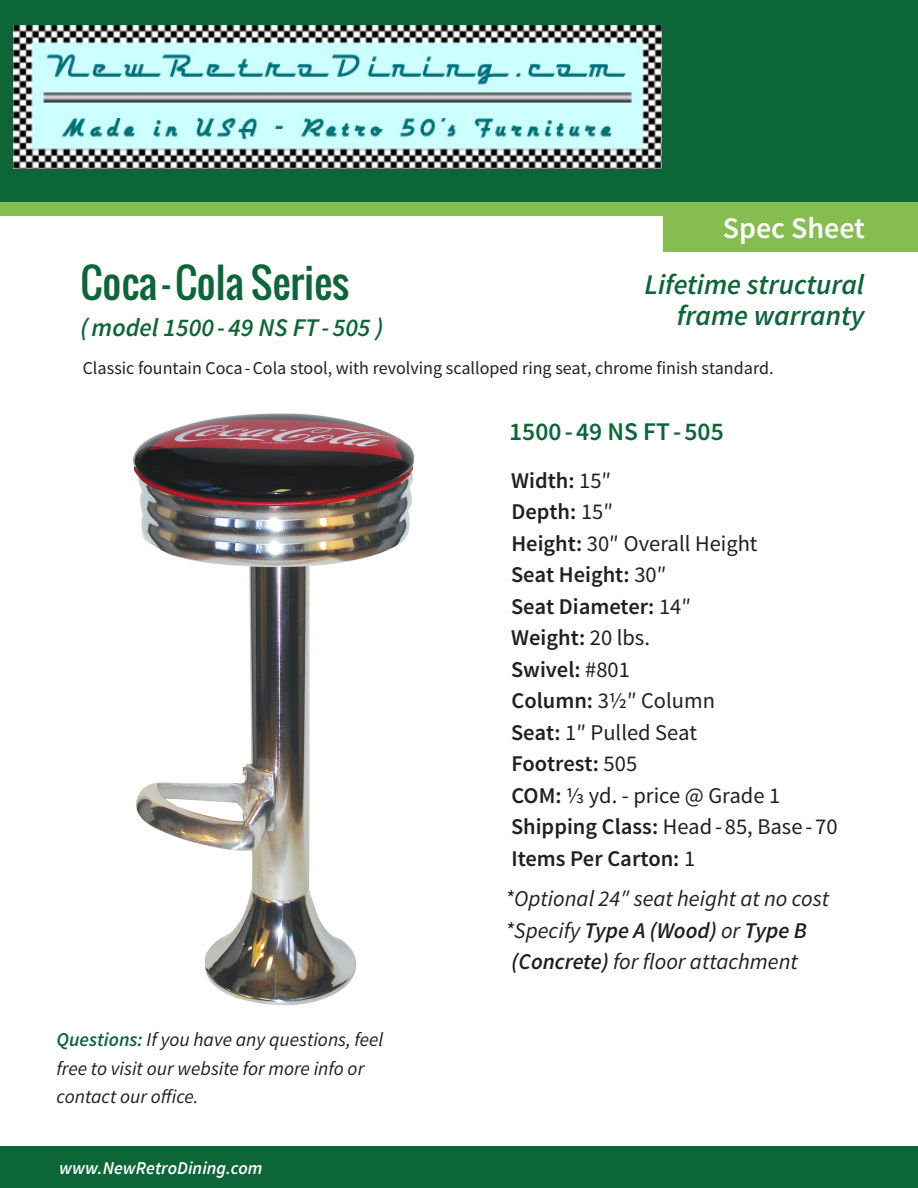
<style>
.page{position:relative;width:918px;height:1188px;background:#fff}
.page>*{position:absolute;margin:0;border:0;box-sizing:border-box;transform-origin:0 0}
.t1{font:40.5px "Oswald";color:#0c6638}
.t2{font:600 30px "Source Sans Pro";color:#fff}
.t3{font:italic 600 28.5px/31.5px "Source Sans Pro";color:#0c6638;text-align:right}
.t4{font:italic 600 25.5px "Source Sans Pro";color:#0c6638}
.t5{font:600 25.5px "Source Sans Pro";color:#0c6638}
.t6{font:600 22.5px/31.5px "Source Sans Pro";color:#231f20}
.t7{font:italic 22.5px/31.5px "Source Sans Pro";color:#231f20}
.t8{font:italic 19.5px/28.5px "Source Sans Pro";color:#231f20}
.t9{font:18px "Source Sans Pro";color:#231f20}
.t10{font:italic 600 18px "Source Sans Pro";color:#fff}
.s1{font-weight:600;color:#0c6638}
.s2{font-weight:400}
.s3{font-weight:600}
</style>
<div class="page">
<div style="left:1px;top:0;width:917px;height:205px;background:#0c6638"></div>
<div style="left:1px;top:202px;width:917px;height:14px;background:#86bd50"></div>
<div style="left:1px;top:1147px;width:917px;height:41px;background:#0c6638"></div>
<div style="left:663px;top:204px;width:255px;height:48px;background:#86bd50"></div>
<img style="left:133px;top:413px;width:281px;height:593px">
<img style="left:13px;top:25px;width:648px;height:144px">
<p class="t1" style="left:81px;top:252px;width:270px">Coca -Cola Series</p>
<p class="t4" style="left:81px;top:312px;width:304px">(model 1500 - 49 NS FT- 505 )</p>
<p class="t2" style="left:723px;top:209px;width:144px">Spec Sheet</p>
<p class="t3" style="left:644px;top:269px;width:222px">Lifetime structural frame warranty</p>
<p class="t9" style="left:83px;top:356px;width:692px">Classic fountain Coca-Cola stool, with revolving scalloped ring seat, chrome finish standard.</p>
<p class="t8" style="left:57px;top:1025px;width:328px"><span class="s1">Questions:</span> If you have any questions, feel free to visit our website for more info or contact our office.</p>
<p class="t10" style="left:59px;top:1157px;width:205px">www.NewRetroDining.com</p>
<p class="t5" style="left:509px;top:415px;width:216px">1500-49 NS FT-505</p>
<p class="t6" style="left:511px;top:465px;width:328px">Width: <span class="s2">15″<br></span>Depth: <span class="s2">15″<br></span>Height: <span class="s2">30″ Overall Height<br></span>Seat Height: <span class="s2">30″<br></span>Seat Diameter: <span class="s2">14″<br></span>Weight: <span class="s2">20 lbs.<br></span>Swivel: <span class="s2">#801<br></span>Column: <span class="s2">3½″ Column<br></span>Seat: <span class="s2">1″ Pulled Seat<br></span>Footrest: <span class="s2">505<br></span>COM: <span class="s2">⅓ yd. - price @ Grade 1<br></span>Shipping Class: <span class="s2">Head- 85, Base - 70<br></span>Items Per Carton: <span class="s2">1</span></p>
<p class="t7" style="left:505px;top:883px;width:325px">*Optional 24″ seat height at no cost *Specify <span class="s3">Type A (Wood)</span> or <span class="s3">Type B (Concrete)</span> for floor attachment</p>
</div>
